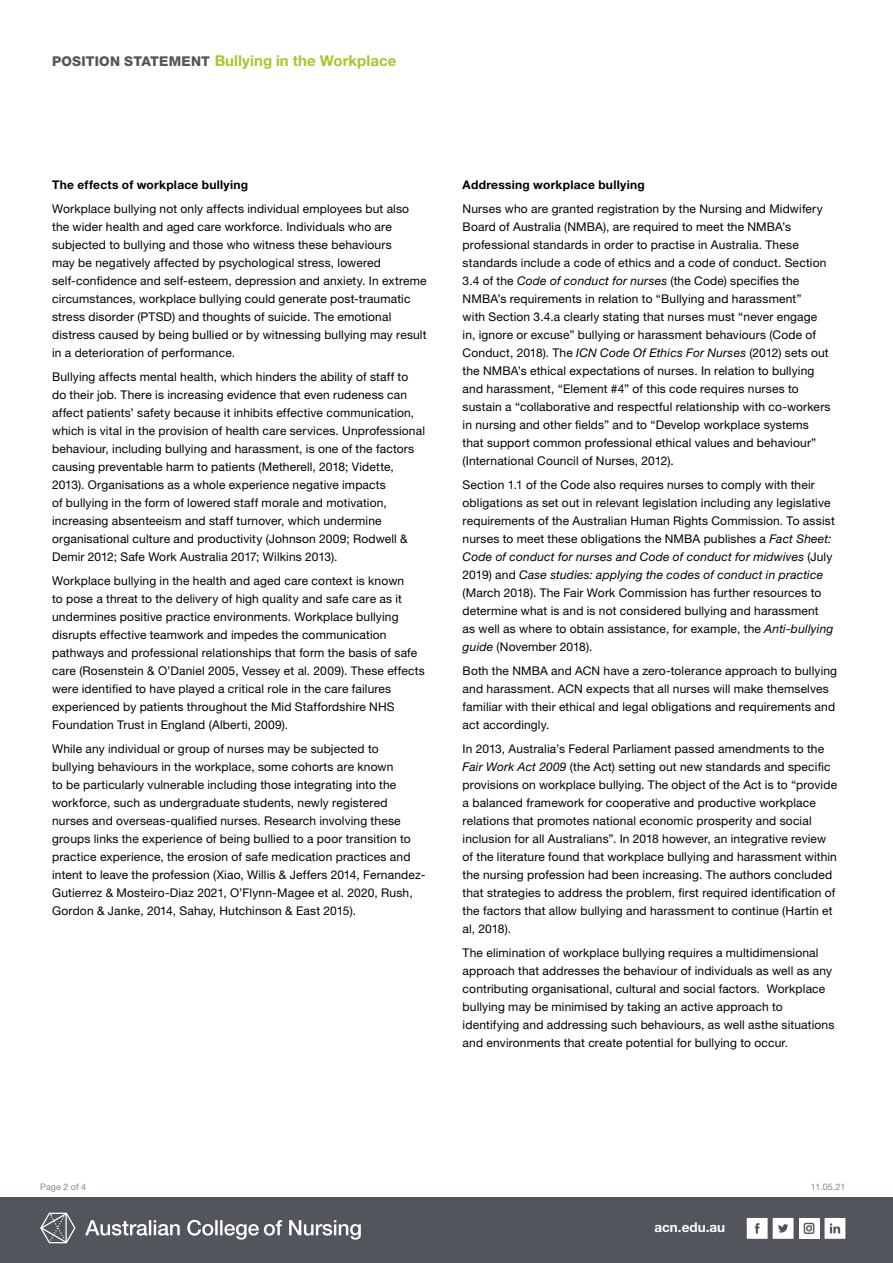
<style>
.page{position:relative;width:893px;height:1263px;background:#fff}
.page>*{position:absolute;margin:0;border:0;box-sizing:border-box;transform-origin:0 0}
.t1{font:700 15px "Helvetica Neue LT Std";letter-spacing:.005em;color:#adc32b}
.t2{font:700 13.5px "Helvetica Neue LT Std";color:#fff}
.t3{font:12px/18px "Helvetica Neue LT Std";letter-spacing:.015em;color:#000}
.t4{font:700 12px "Helvetica Neue LT Std";letter-spacing:.025em;color:#000}
.t5{font:9px "Helvetica Neue LT Std";color:#52555b}
.s1{font-weight:800;font-size:13.5px;color:#52555b}
.s2{font-style:italic}
</style>
<div class="page">
<div style="left:0;top:1197px;width:893px;height:66px;background:#52555b"></div>
<svg style="left:824px;top:1218px;width:21px;height:21px"></svg>
<svg style="left:747px;top:1218px;width:46px;height:21px"></svg>
<div style="left:799px;top:1218px;width:20px;height:21px;background:#fff"></div>
<div style="left:804px;top:1223px;width:10px;height:11px;border:1px solid #52555b;border-radius:2px"></div>
<svg style="left:806px;top:1225px;width:6px;height:6px"></svg>
<svg style="left:40px;top:1213px;width:36px;height:30px"></svg>
<svg style="left:85px;top:1220px;width:276px;height:19px"></svg>
<p class="t1" style="left:52px;top:52px;width:346px"><span class="s1">POSITION STATEMENT</span> Bullying in the Workplace</p>
<p class="t4" style="left:52px;top:177px;width:198px">The effects of workplace bullying</p>
<p class="t3" style="left:52px;top:199px;width:376px">Workplace bullying not only affects individual employees but also the wider health and aged care workforce. Individuals who are subjected to bullying and those who witness these behaviours<br>may be negatively affected by psychological stress, lowered self-confidence and self-esteem, depression and anxiety. In extreme circumstances, workplace bullying could generate post-traumatic stress disorder (PTSD) and thoughts of suicide. The emotional distress caused by being bullied or by witnessing bullying may result in a deterioration of performance.</p>
<p class="t3" style="left:52px;top:367px;width:374px">Bullying affects mental health, which hinders the ability of staff to do their job. There is increasing evidence that even rudeness can affect patients’ safety because it inhibits effective communication, which is vital in the provision of health care services. Unprofessional behaviour, including bullying and harassment, is one of the factors causing preventable harm to patients (Metherell, 2018; Vidette, 2013). Organisations as a whole experience negative impacts<br>of bullying in the form of lowered staff morale and motivation, increasing absenteeism and staff turnover, which undermine organisational culture and productivity (Johnson 2009; Rodwell &amp; Demir 2012; Safe Work Australia 2017; Wilkins 2013).</p>
<p class="t3" style="left:52px;top:571px;width:374px">Workplace bullying in the health and aged care context is known<br>to pose a threat to the delivery of high quality and safe care as it undermines positive practice environments. Workplace bullying disrupts effective teamwork and impedes the communication pathways and professional relationships that form the basis of safe care (Rosenstein &amp; O’Daniel 2005, Vessey et al. 2009). These effects were identified to have played a critical role in the care failures experienced by patients throughout the Mid Staffordshire NHS Foundation Trust in England (Alberti, 2009).</p>
<p class="t3" style="left:52px;top:739px;width:375px">While any individual or group of nurses may be subjected to<br>bullying behaviours in the workplace, some cohorts are known<br>to be particularly vulnerable including those integrating into the workforce, such as undergraduate students, newly registered nurses and overseas-qualified nurses. Research involving these groups links the experience of being bullied to a poor transition to practice experience, the erosion of safe medication practices and intent to leave the profession (Xiao, Willis &amp; Jeffers 2014, Fernandez‐ Gutierrez &amp; Mosteiro‐Diaz 2021, O’Flynn-Magee et al. 2020, Rush, Gordon &amp; Janke, 2014, Sahay, Hutchinson &amp; East 2015).</p>
<p class="t4" style="left:463px;top:177px;width:184px">Addressing workplace bullying</p>
<p class="t3" style="left:463px;top:199px;width:369px">Nurses who are granted registration by the Nursing and Midwifery Board of Australia (NMBA), are required to meet the NMBA’s professional standards in order to practise in Australia. These standards include a code of ethics and a code of conduct. Section 3.4 of the <span class="s2">Code of conduct for nurses</span> (the Code) specifies the NMBA’s requirements in relation to “Bullying and harassment”<br>with Section 3.4.a clearly stating that nurses must “never engage in, ignore or excuse” bullying or harassment behaviours (Code of Conduct, 2018). The <span class="s2">ICN Code Of Ethics For Nurses</span> (2012) sets out the NMBA’s ethical expectations of nurses. In relation to bullying and harassment, “Element #4” of this code requires nurses to sustain a “collaborative and respectful relationship with co-workers in nursing and other fields” and to “Develop workplace systems that support common professional ethical values and behaviour” (International Council of Nurses, 2012).</p>
<p class="t3" style="left:463px;top:475px;width:374px">Section 1.1 of the Code also requires nurses to comply with their obligations as set out in relevant legislation including any legislative requirements of the Australian Human Rights Commission. To assist nurses to meet these obligations the NMBA publishes a <span class="s2">Fact Sheet:<br>Code of conduct for nurses and Code of conduct for midwives</span> (July 2019) and <span class="s2">Case studies: applying the codes of conduct in practice </span>(March 2018). The Fair Work Commission has further resources to determine what is and is not considered bullying and harassment<br>as well as where to obtain assistance, for example, the <span class="s2">Anti-bullying guide</span> (November 2018).</p>
<p class="t3" style="left:463px;top:661px;width:376px">Both the NMBA and ACN have a zero-tolerance approach to bullying and harassment. ACN expects that all nurses will make themselves familiar with their ethical and legal obligations and requirements and act accordingly.</p>
<p class="t3" style="left:463px;top:739px;width:376px">In 2013, Australia’s Federal Parliament passed amendments to the <span class="s2">Fair Work Act 2009</span> (the Act) setting out new standards and specific provisions on workplace bullying. The object of the Act is to “provide a balanced framework for cooperative and productive workplace relations that promotes national economic prosperity and social inclusion for all Australians”. In 2018 however, an integrative review of the literature found that workplace bullying and harassment within the nursing profession had been increasing. The authors concluded that strategies to address the problem, first required identification of the factors that allow bullying and harassment to continue (Hartin et al, 2018).</p>
<p class="t3" style="left:463px;top:943px;width:373px">The elimination of workplace bullying requires a multidimensional approach that addresses the behaviour of individuals as well as any contributing organisational, cultural and social factors. Workplace bullying may be minimised by taking an active approach to identifying and addressing such behaviours, as well asthe situations and environments that create potential for bullying to occur.</p>
<p class="t5" style="left:40px;top:1181px;width:48px">Page 2 of 4</p>
<p class="t5" style="left:810px;top:1181px;width:37px">11.05.21</p>
<p class="t2" style="left:654px;top:1219px;width:72px">acn.edu.au</p>
</div>
